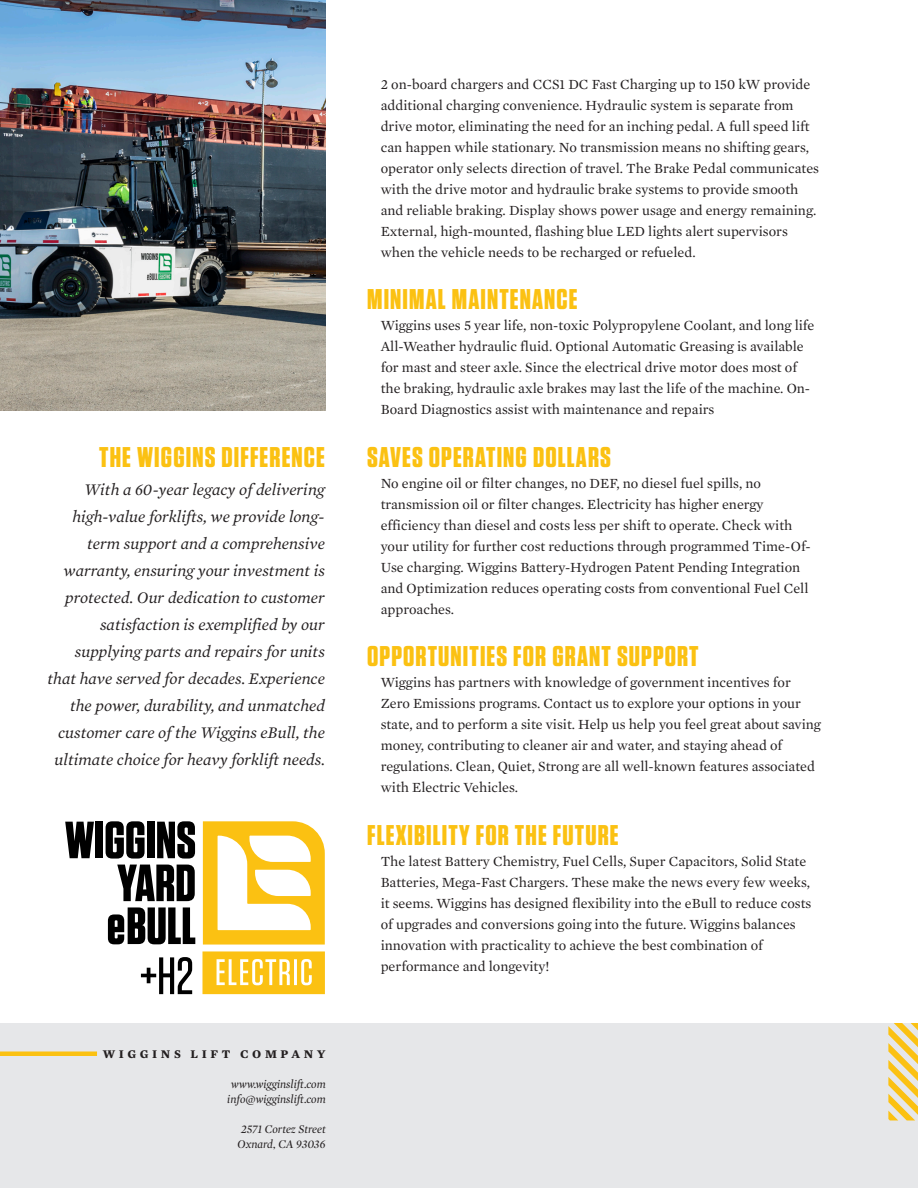
<style>
.page{position:relative;width:918px;height:1188px;background:#fff}
.page>*{position:absolute;margin:0;border:0;box-sizing:border-box;transform-origin:0 0}
.t1{font:500 52.5px "Tungsten";color:#000}
.WLC_Header_2{font:700 28.5px "Tungsten";letter-spacing:.04em;color:#fbc112}
.WLC_Primary_Body{font:italic 16.5px/27px "Mercury Text G1";color:#231f20;text-align:right}
.WLC_Primary_Body-2{font:14.25px/21px "Mercury Text G1";color:#231f20}
.t2{font:italic 12px/15px "Mercury Display";color:#231f20;text-align:center}
.t3{font:700 12px "Mercury Text G3";letter-spacing:.3em;color:#231f20}
</style>
<div class="page">
<div style="left:0;top:1023px;width:918px;height:165px;background:#e6e7e9"></div>
<hr style="left:0;top:1052px;width:97px;height:4px;background:#fbc112">
<svg style="left:888px;top:1023px;width:30px;height:97px"></svg>
<img style="left:0;top:0;width:325px;height:410px">
<svg style="left:202px;top:951px;width:123px;height:43px;background:#fbcd40"></svg>
<svg style="left:203px;top:821px;width:122px;height:124px"></svg>
<svg style="left:65px;top:822px;width:29px;height:36px"></svg>
<div style="left:96px;top:822px;width:7px;height:36px;background:#000"></div>
<svg style="left:106px;top:821px;width:39px;height:38px"></svg>
<div style="left:147px;top:822px;width:7px;height:36px;background:#000"></div>
<svg style="left:157px;top:821px;width:38px;height:38px"></svg>
<svg style="left:117px;top:865px;width:78px;height:36px"></svg>
<svg style="left:108px;top:907px;width:87px;height:37px"></svg>
<p class="WLC_Header_2" style="left:99px;top:442px;width:227px">THE WIGGINS DIFFERENCE</p>
<p class="WLC_Primary_Body" style="left:48px;top:476px;width:279px">With a 60-year legacy of delivering high-value forklifts, we provide long&shy;term support and a comprehensive warranty, ensuring your investment is protected. Our dedication to customer satisfaction is exemplified by our supplying parts and repairs for units that have served for decades. Experience the power, durability, and unmatched customer care of the Wiggins eBull, the ultimate choice for heavy forklift needs.</p>
<h1 class="t1" style="left:140px;top:949px;width:55px">+H2</h1>
<p class="t3" style="left:103px;top:1046px;width:224px">WIGGINS LIFT COMPANY</p>
<p class="t2" style="left:227px;top:1076px;width:100px">www.wigginslift.com info@wigginslift.com</p>
<p class="t2" style="left:238px;top:1121px;width:90px">2571 Cortez Street<br>Oxnard, CA 93036</p>
<p class="WLC_Primary_Body-2" style="left:381px;top:73px;width:440px">2 on-board chargers and CCS1 DC Fast Charging up to 150 kW provide additional charging convenience. Hydraulic system is separate from drive motor, eliminating the need for an inching pedal. A full speed lift can happen while stationary. No transmission means no shifting gears, operator only selects direction of travel. The Brake Pedal communicates with the drive motor and hydraulic brake systems to provide smooth and reliable braking. Display shows power usage and energy remaining.<br>External, high-mounted, flashing blue LED lights alert supervisors when the vehicle needs to be recharged or refueled.</p>
<p class="WLC_Header_2" style="left:367px;top:284px;width:212px">MINIMAL MAINTENANCE</p>
<p class="WLC_Primary_Body-2" style="left:381px;top:315px;width:435px">Wiggins uses 5 year life, non-toxic Polypropylene Coolant, and long life All-Weather hydraulic fluid. Optional Automatic Greasing is available for mast and steer axle. Since the electrical drive motor does most of the braking, hydraulic axle brakes may last the life of the machine. On-Board Diagnostics assist with maintenance and repairs</p>
<p class="WLC_Header_2" style="left:367px;top:441px;width:245px">SAVES OPERATING DOLLARS</p>
<p class="WLC_Primary_Body-2" style="left:381px;top:472px;width:432px">No engine oil or filter changes, no DEF, no diesel fuel spills, no transmission oil or filter changes. Electricity has higher energy efficiency than diesel and costs less per shift to operate. Check with your utility for further cost reductions through programmed Time-Of-Use charging. Wiggins Battery-Hydrogen Patent Pending Integration and Optimization reduces operating costs from conventional Fuel Cell approaches.</p>
<p class="WLC_Header_2" style="left:367px;top:641px;width:333px">OPPORTUNITIES FOR GRANT SUPPORT</p>
<p class="WLC_Primary_Body-2" style="left:381px;top:672px;width:442px">Wiggins has partners with knowledge of government incentives for Zero Emissions programs. Contact us to explore your options in your state, and to perform a site visit. Help us help you feel great about saving money, contributing to cleaner air and water, and staying ahead of regulations. Clean, Quiet, Strong are all well-known features associated with Electric Vehicles.</p>
<p class="WLC_Header_2" style="left:367px;top:819px;width:253px">FLEXIBILITY FOR THE FUTURE</p>
<p class="WLC_Primary_Body-2" style="left:381px;top:850px;width:432px">The latest Battery Chemistry, Fuel Cells, Super Capacitors, Solid State Batteries, Mega-Fast Chargers. These make the news every few weeks, it seems. Wiggins has designed flexibility into the eBull to reduce costs of upgrades and conversions going into the future. Wiggins balances innovation with practicality to achieve the best combination of performance and longevity!</p>
</div>
